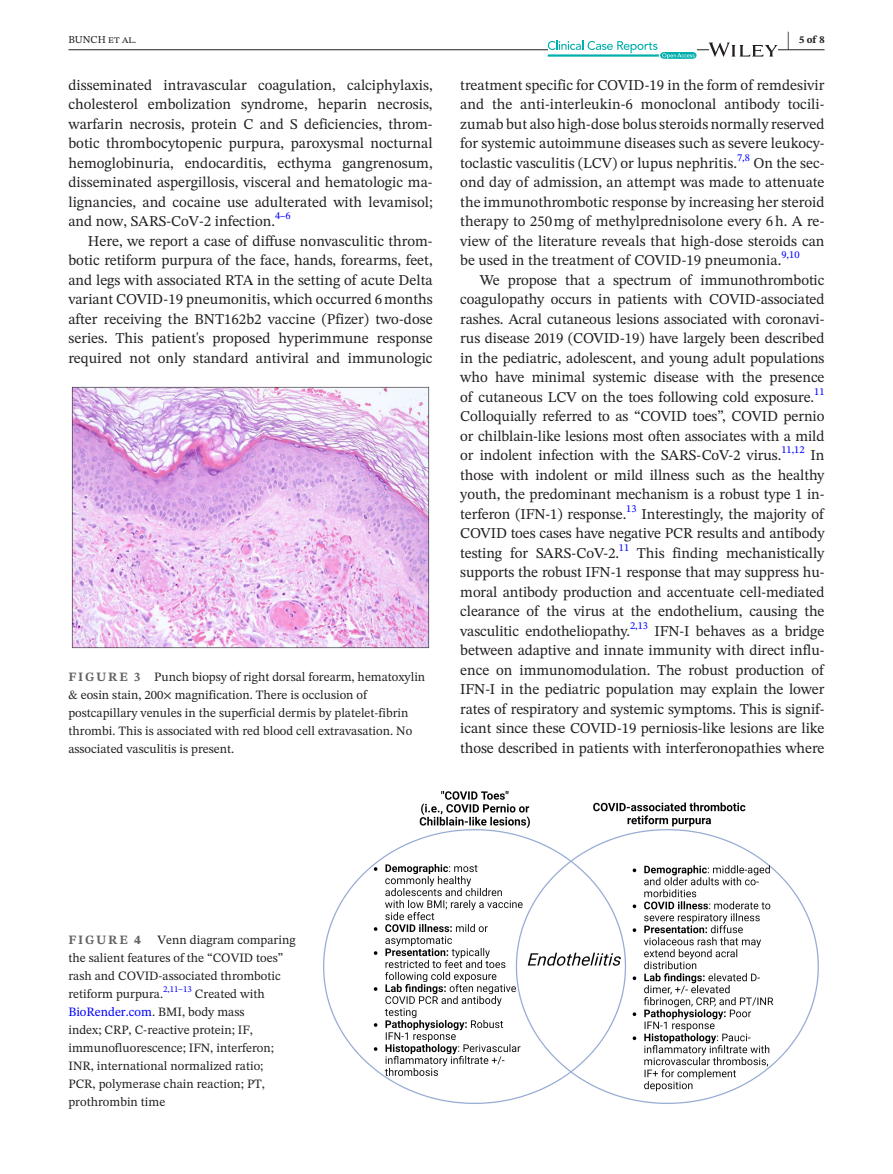
<style>
.page{position:relative;width:893px;height:1174px;background:#fff}
.page>*{position:absolute;margin:0;border:0;box-sizing:border-box;transform-origin:0 0}
.t1{font:700 21px "STIX Two Text";color:#231f20;scale:.42 1}
.t2{font:15px/19.5px "STIX Two Text";letter-spacing:-.005em;color:#231f20;text-align:justify}
.t3{font:12.75px/18px "STIX Two Text";color:#231f20}
.t4{font:700 12.75px "STIX Two Text";letter-spacing:.14em;color:#636366}
.t5{font:10.5px "STIX Two Text";letter-spacing:-.005em;color:#00f}
.t6{font:10.5px "STIX Two Text";color:#231f20}
.t7{font:700 10.5px "STIX Two Text";color:#231f20}
.t8{font:8.85px "STIX Two Text";color:#00f}
.s1{font-weight:700;color:#636366}
.s2{font-family:"STIX"}
.s3{color:#00f}
</style>
<div class="page">
<hr style="left:68px;top:49px;width:756px;height:1px;background:#231f20">
<svg style="left:548px;top:41px;width:148px;height:18px"></svg>
<svg style="left:709px;top:43px;width:68px;height:14px"></svg>
<div style="left:68px;top:387px;width:365px;height:261px;background:linear-gradient(to bottom,#fff,#fff)"></div>
<img style="left:72px;top:387px;width:357px;height:261px">
<img style="left:323px;top:791px;width:496px;height:313px">
<h1 class="t1" style="left:787px;top:24px;width:8px">|</h1>
<p class="t6" style="left:68px;top:32px;width:70px">BUNCH et al.</p>
<p class="t7" style="left:799px;top:32px;width:27px">5 of 8</p>
<p class="t2" style="left:68px;top:75px;width:366px">disseminated intravascular coagulation, calciphylaxis, cholesterol embolization syndrome, heparin necrosis, warfarin necrosis, protein C and S deficiencies, throm&shy;botic thrombocytopenic purpura, paroxysmal nocturnal hemoglobinuria, endocarditis, ecthyma gangrenosum, disseminated aspergillosis, visceral and hematologic ma&shy;lignancies, and cocaine use adulterated with levamisol; and now, SARS-CoV-2 infection.</p>
<p class="t2" style="left:460px;top:75px;width:366px">treatment specific for COVID-19 in the form of remdesivir and the anti-interleukin-6 monoclonal antibody tocili&shy;zumab but also high-dose bolus steroids normally reserved for systemic autoimmune diseases such as severe leukocy&shy;toclastic vasculitis (LCV) or lupus nephritis.</p>
<p class="t5" style="left:737px;top:150px;width:14px">7,8</p>
<p class="t2" style="left:460px;top:153px;width:366px;text-indent:293px">On the sec&shy;ond day of admission, an attempt was made to attenuate the immunothrombotic response by increasing her steroid therapy to 250mg of methylprednisolone every 6h. A re&shy;view of the literature reveals that high-dose steroids can be used in the treatment of COVID-19 pneumonia.</p>
<p class="t5" style="left:275px;top:208px;width:17px">4–6</p>
<p class="t2" style="left:68px;top:231px;width:366px;text-indent:20px">Here, we report a case of diffuse nonvasculitic throm&shy;botic retiform purpura of the face, hands, forearms, feet, and legs with associated RTA in the setting of acute Delta variant COVID-19 pneumonitis, which occurred 6months after receiving the BNT162b2 vaccine (Pfizer) two-dose series. This patient's proposed hyperimmune response required not only standard antiviral and immunologic</p>
<p class="t5" style="left:781px;top:247px;width:20px">9,10</p>
<p class="t2" style="left:460px;top:270px;width:366px;text-indent:20px">We propose that a spectrum of immunothrombotic coagulopathy occurs in patients with COVID-associated rashes. Acral cutaneous lesions associated with coronavi&shy;rus disease 2019 (COVID-19) have largely been described in the pediatric, adolescent, and young adult populations who have minimal systemic disease with the presence of cutaneous LCV on the toes following cold exposure.</p>
<p class="t5" style="left:814px;top:384px;width:12px">11</p>
<p class="t2" style="left:460px;top:406px;width:366px">Colloquially referred to as “COVID toes”, COVID pernio or chilblain-like lesions most often associates with a mild or indolent infection with the SARS-CoV-2 virus.</p>
<p class="t5" style="left:781px;top:442px;width:25px">11,12</p>
<p class="t2" style="left:460px;top:445px;width:366px;text-indent:350px">In those with indolent or mild illness such as the healthy youth, the predominant mechanism is a robust type 1 in&shy;terferon (IFN-1) response.</p>
<p class="t5" style="left:626px;top:501px;width:12px">13</p>
<p class="t2" style="left:460px;top:504px;width:366px;text-indent:181px">Interestingly, the majority of COVID toes cases have negative PCR results and antibody testing for SARS-CoV-2.</p>
<p class="t5" style="left:619px;top:540px;width:12px">11</p>
<p class="t2" style="left:460px;top:543px;width:366px;text-indent:177px">This finding mechanistically supports the robust IFN-1 response that may suppress hu&shy;moral antibody production and accentuate cell-mediated clearance of the virus at the endothelium, causing the vasculitic endotheliopathy.</p>
<p class="t5" style="left:630px;top:618px;width:19px">2,13</p>
<p class="t2" style="left:460px;top:621px;width:366px;text-indent:194px">IFN-I behaves as a bridge between adaptive and innate immunity with direct influ&shy;ence on immunomodulation. The robust production of IFN-I in the pediatric population may explain the lower rates of respiratory and systemic symptoms. This is signif&shy;icant since these COVID-19 perniosis-like lesions are like those described in patients with interferonopathies where</p>
<p class="t3" style="left:68px;top:667px;width:358px"><span class="s1">FIGURE 3</span> Punch biopsy of right dorsal forearm, hematoxylin &amp; eosin stain, 200<span class="s2">×</span> magnification. There is occlusion of postcapillary venules in the superficial dermis by platelet-fibrin thrombi. This is associated with red blood cell extravasation. No associated vasculitis is present.</p>
<p class="t3" style="left:68px;top:930px;width:229px;text-indent:89px">Venn diagram comparing the salient features of the “COVID toes” rash and COVID-associated thrombotic retiform purpura.</p>
<p class="t4" style="left:68px;top:930px;width:74px">FIGURE 4</p>
<p class="t8" style="left:163px;top:983px;width:30px">2,11–13</p>
<p class="t3" style="left:68px;top:984px;width:207px;text-indent:126px">Created with<br><span class="s3">BioRender.com</span>. BMI, body mass index; CRP, C-reactive protein; IF, immunofluorescence; IFN, interferon;<br>INR, international normalized ratio;<br>PCR, polymerase chain reaction; PT, prothrombin time</p>
</div>
